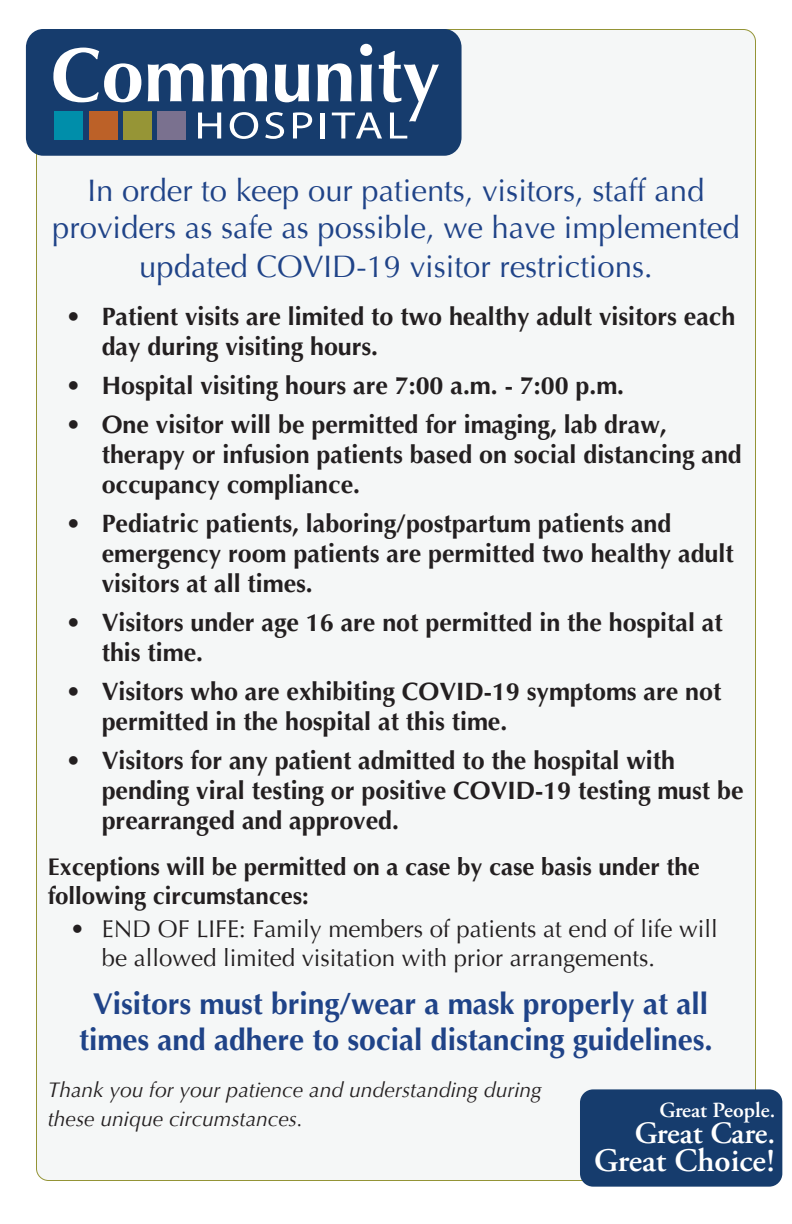
<style>
.page{position:relative;width:792px;height:1224px;background:#fff}
.page>*{position:absolute;margin:0;border:0;box-sizing:border-box;transform-origin:0 0}
.t1{font:600 32.9px "Adobe Garamond Pro";color:#fff}
.t2{font:31px/37.8px "Optima";color:#1f4388;text-align:center}
.t3{font:600 31px "Adobe Garamond Pro";letter-spacing:-.01em;color:#fff}
.t4{font:700 30px/36px "Optima";color:#1f4388;text-align:center}
.t5{font:700 25px/30px "Optima";color:#231f20}
.t6{font:24px/28.8px "Optima";color:#231f20}
.t7{font:700 24px/28.8px "Optima";color:#231f20}
.t8{font:600 21.6px "Adobe Garamond Pro";color:#fff}
.t9{font:italic 21px "Optima";color:#231f20}
</style>
<div class="page">
<div style="left:36px;top:30px;width:720px;height:1150px;background:#f5f7f7;border-radius:12px"></div>
<div style="left:26px;top:29px;width:436px;height:127px;background:#163c6d;border-radius:18px"></div>
<svg style="left:53px;top:48px;width:88px;height:54px"></svg>
<svg style="left:148px;top:44px;width:291px;height:95px"></svg>
<div style="left:55px;top:111px;width:28px;height:29px;background:#008eaa"></div>
<div style="left:89px;top:111px;width:28px;height:29px;background:#bc6128"></div>
<div style="left:123px;top:111px;width:28px;height:29px;background:#969536"></div>
<div style="left:157px;top:111px;width:28px;height:29px;background:#7a718f"></div>
<div style="left:580px;top:1089px;width:202px;height:98px;background:#163c6d;border-radius:13px"></div>
<p class="t2" style="left:52px;top:172px;width:689px">In order to keep our patients, visitors, staff and providers as safe as possible, we have implemented updated COVID-19 visitor restrictions.</p>
<p class="t5" style="left:102px;top:301px;width:635px;text-indent:-36px">• Patient visits are limited to two healthy adult visitors each day during visiting hours.</p>
<p class="t5" style="left:66px;top:370px;width:560px">• Hospital visiting hours are 7:00 a.m. - 7:00 p.m.</p>
<p class="t5" style="left:102px;top:409px;width:642px;text-indent:-36px">• One visitor will be permitted for imaging, lab draw, therapy or infusion patients based on social distancing and occupancy compliance.</p>
<p class="t5" style="left:102px;top:508px;width:634px;text-indent:-36px">• Pediatric patients, laboring/postpartum patients and emergency room patients are permitted two healthy adult visitors at all times.</p>
<p class="t5" style="left:102px;top:607px;width:623px;text-indent:-36px">• Visitors under age 16 are not permitted in the hospital at this time.</p>
<p class="t5" style="left:102px;top:676px;width:621px;text-indent:-36px">• Visitors who are exhibiting COVID-19 symptoms are not permitted in the hospital at this time.</p>
<p class="t5" style="left:102px;top:745px;width:643px;text-indent:-36px">• Visitors for any patient admitted to the hospital with pending viral testing or positive COVID-19 testing must be prearranged and approved.</p>
<p class="t7" style="left:48px;top:853px;width:654px">Exceptions will be permitted on a case by case basis under the following circumstances:</p>
<p class="t6" style="left:102px;top:915px;width:618px;text-indent:-32px">• END OF LIFE: Family members of patients at end of life will be allowed limited visitation with prior arrangements.</p>
<p class="t4" style="left:79px;top:986px;width:635px">Visitors must bring/wear a mask properly at all times and adhere to social distancing guidelines.</p>
<p class="t9" style="left:48px;top:1077px;width:496px">Thank you for your patience and understanding during</p>
<p class="t9" style="left:48px;top:1106px;width:257px">these unique circumstances.</p>
<p class="t8" style="left:659px;top:1098px;width:117px">Great People.</p>
<p class="t3" style="left:635px;top:1115px;width:142px">Great Care.</p>
<p class="t1" style="left:594px;top:1142px;width:182px">Great Choice!</p>
</div>
